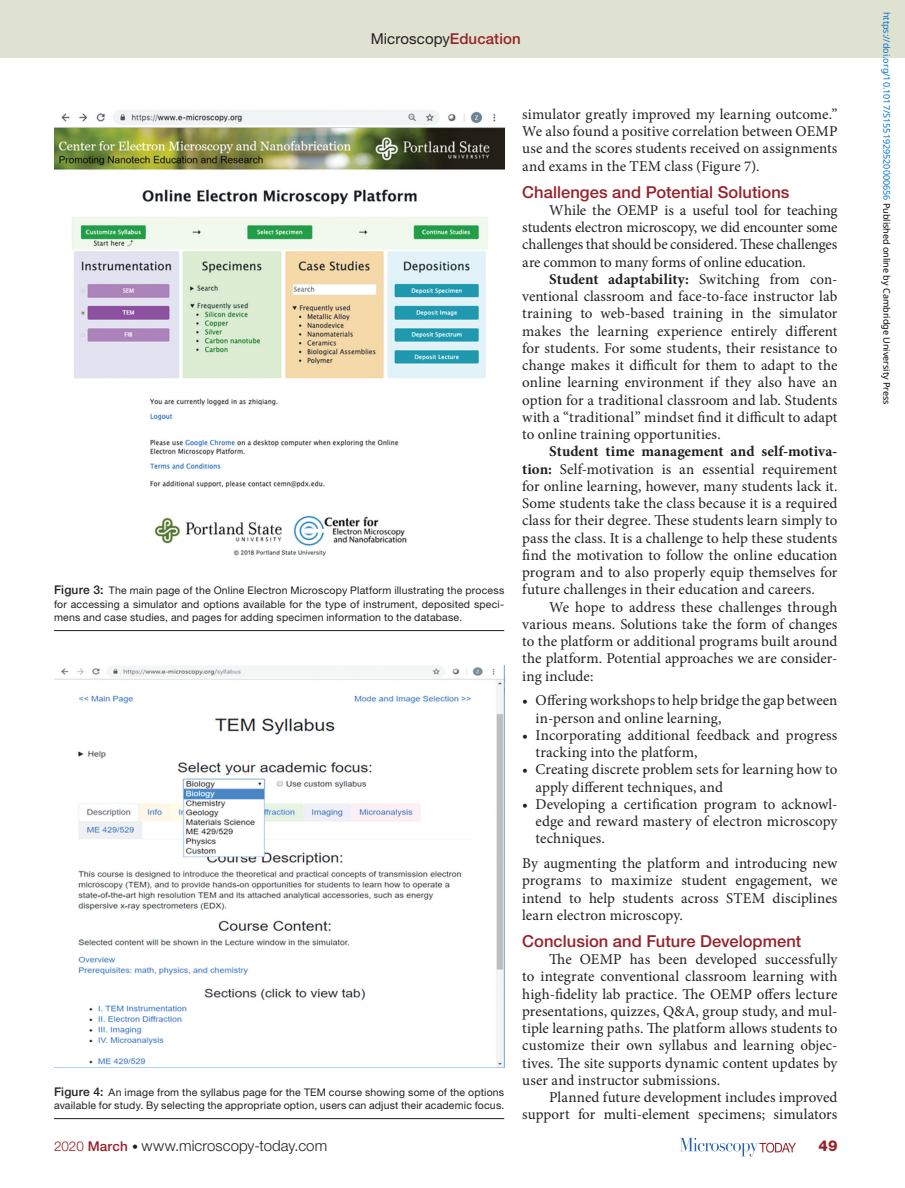
<style>
.page{position:relative;width:905px;height:1188px;background:#fff}
.page>*{position:absolute;margin:0;border:0;box-sizing:border-box;transform-origin:0 0}
.t1{font:500 16.5px "Helvetica Neue LT Std";letter-spacing:.005em;color:#98212a}
.t2{font:15px/17.2px "Minion Pro";color:#231f20;text-align:justify}
.t3{font:300 15px "Helvetica Neue LT Std";letter-spacing:.005em;color:#231f20}
.t4{font:15px "Helvetica Neue LT Std";letter-spacing:.005em;color:#231f20}
.t5{font:800 15px "Helvetica Neue LT Std";color:#98212a}
.t6{font:10.5px/13.5px "Helvetica Neue LT Std";letter-spacing:.015em;color:#231f20;text-align:justify}
.t7{font:9px "Noto Sans";color:#0172cf}
.s1{font-weight:500;color:#98212a}
.s2{font-weight:500;font-size:12px}
.s3{font-weight:700}
.s4{font-size:13.5px;color:#98212a}
.s5{font-weight:500;font-size:13.5px;color:#98212a}
.s6{font-size:12px}
.s7{color:#000}
</style>
<div class="page">
<div style="left:0;top:0;width:904px;height:58px;background:#e0e2d1"></div>
<svg style="left:679px;top:1138px;width:117px;height:18px"></svg>
<hr style="left:54px;top:630px;width:450px;height:1px;background:#231f20">
<img style="left:54px;top:110px;width:450px;height:446px">
<hr style="left:54px;top:1118px;width:450px;height:1px;background:#231f20">
<img style="left:54px;top:666px;width:450px;height:401px">
<p class="t4" style="left:371px;top:30px;width:151px">Microscopy<span class="s1">Education</span></p>
<p class="t6" style="left:54px;top:584px;width:451px"><span class="s2">Figure 3:</span> The main page of the Online Electron Microscopy Platform illustrating the process for accessing a simulator and options available for the type of instrument, deposited speci&shy;mens and case studies, and pages for adding specimen information to the database.</p>
<p class="t6" style="left:54px;top:1085px;width:452px"><span class="s2">Figure 4:</span> An image from the syllabus page for the TEM course showing some of the options available for study. By selecting the appropriate option, users can adjust their academic focus.</p>
<p class="t2" style="left:522px;top:106px;width:317px">simulator greatly improved my learning outcome.” We also found a positive correlation between OEMP use and the scores students received on assignments and exams in the TEM class (Figure 7).</p>
<p class="t1" style="left:522px;top:182px;width:269px">Challenges and Potential Solutions</p>
<p class="t2" style="left:522px;top:202px;width:317px;text-indent:27px">While the OEMP is a useful tool for teaching students electron microscopy, we did encounter some challenges that should be considered. These challenges are common to many forms of online education.</p>
<p class="t2" style="left:522px;top:271px;width:317px;text-indent:27px"><span class="s3">Student adaptability:</span> Switching from con&shy;ventional classroom and face-to-face instructor lab training to web-based training in the simulator makes the learning experience entirely different for students. For some students, their resistance to change makes it difficult for them to adapt to the online learning environment if they also have an option for a traditional classroom and lab. Students with a “traditional” mindset find it difficult to adapt to online training opportunities.</p>
<p class="t2" style="left:522px;top:443px;width:317px;text-indent:27px"><span class="s3">Student time management and self-motiva&shy;tion:</span> Self-motivation is an essential requirement for online learning, however, many students lack it.<br>Some students take the class because it is a required class for their degree. These students learn simply to pass the class. It is a challenge to help these students find the motivation to follow the online education program and to also properly equip themselves for future challenges in their education and careers.</p>
<p class="t2" style="left:522px;top:598px;width:316px;text-indent:27px">We hope to address these challenges through various means. Solutions take the form of changes to the platform or additional programs built around the platform. Potential approaches we are consider&shy;ing include:</p>
<p class="t2" style="left:535px;top:692px;width:303px;text-indent:-13px">• Offering workshops to help bridge the gap between in-person and online learning,</p>
<p class="t2" style="left:535px;top:727px;width:303px;text-indent:-13px">• Incorporating additional feedback and progress tracking into the platform,</p>
<p class="t2" style="left:535px;top:761px;width:303px;text-indent:-13px">• Creating discrete problem sets for learning how to apply different techniques, and</p>
<p class="t2" style="left:535px;top:796px;width:303px;text-indent:-13px">• Developing a certification program to acknowl&shy;edge and reward mastery of electron microscopy techniques.</p>
<p class="t2" style="left:522px;top:855px;width:317px">By augmenting the platform and introducing new programs to maximize student engagement, we intend to help students across STEM disciplines learn electron microscopy.</p>
<p class="t1" style="left:522px;top:931px;width:281px">Conclusion and Future Development</p>
<p class="t2" style="left:522px;top:951px;width:317px;text-indent:27px">The OEMP has been developed successfully to integrate conventional classroom learning with high-fidelity lab practice. The OEMP offers lecture presentations, quizzes, Q&amp;A, group study, and mul&shy;tiple learning paths. The platform allows students to customize their own syllabus and learning objec&shy;tives. The site supports dynamic content updates by user and instructor submissions.</p>
<p class="t2" style="left:522px;top:1089px;width:317px;text-align:right">Planned future development includes improved support for multi-element specimens; simulators</p>
<p class="t3" style="left:54px;top:1137px;width:275px"><span class="s4">2020</span> <span class="s5">March</span> <span class="s6">•</span> www.microscopy-today.com</p>
<p class="t5" style="left:818px;top:1137px;width:20px">49</p>
<p class="t7" style="left:893px;top:12px;width:394px;rotate:90deg">https://doi.org/10.1017/S1551929520000656 <span class="s7">Published online by Cambridge University Press</span></p>
</div>
